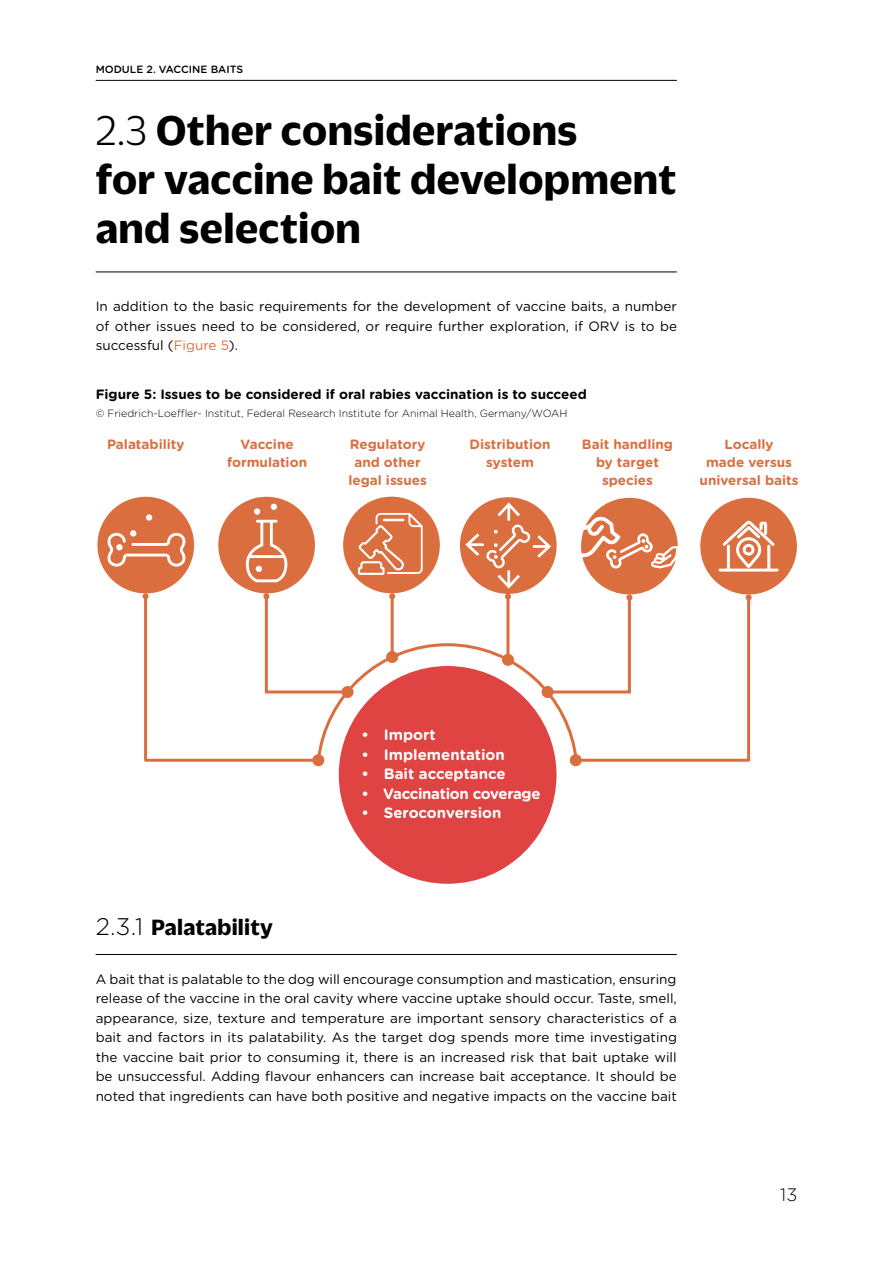
<style>
.page{position:relative;width:893px;height:1263px;background:#fff}
.page>*{position:absolute;margin:0;border:0;box-sizing:border-box;transform-origin:0 0}
.TITRES_Gros{font:700 45px/48.8px "Duplicate Sans";letter-spacing:.01em;color:#000}
.TITRES_Moyen__Encarts{font:700 24px "Duplicate Sans";letter-spacing:.01em;color:#000}
.t1{font:300 18px "Gotham Rounded";color:#000}
.COURANT{font:700 15px "Gotham Rounded";color:#fff}
.COURANT-2{font:700 15px "Gotham Rounded";letter-spacing:-.02em;color:#fff}
.COURANT-3{font:13.5px/19.5px "Gotham Rounded";color:#000;text-align:justify}
.COURANT-4{font:700 13.5px/18px "Gotham Rounded";color:#db6e3f;text-align:center}
._00-titulo_figuras_y_tablas{font:700 13.5px "Gotham Rounded";color:#000}
.NOTES{font:300 10.5px "Gotham Rounded";color:#000}
.t2{font:500 10.5px "Gotham Rounded";color:#000}
.s1{font-weight:300}
.s2{color:#db6e3f}
.s3{font-family:"Gotham Rounded";font-weight:300}
</style>
<div class="page">
<hr style="left:96px;top:80px;width:581px;height:1px;background:#000">
<hr style="left:96px;top:272px;width:581px;height:1px;background:#000">
<div style="left:97px;top:497px;width:97px;height:96px;background:#db6e3f;border-radius:50%"></div>
<div style="left:339px;top:666px;width:217px;height:218px;background:#df4443;border-radius:50%"></div>
<div style="left:570px;top:754px;width:12px;height:12px;background:#db6e3f;border-radius:50%"></div>
<div style="left:700px;top:498px;width:97px;height:96px;background:#db6e3f;border-radius:50%"></div>
<svg style="left:107px;top:498px;width:672px;height:267px"></svg>
<hr style="left:96px;top:954px;width:581px;height:1px;background:#000">
<p class="t2" style="left:96px;top:62px;width:149px">MODULE 2. VACCI NE BAITS</p>
<p class="TITRES_Gros" style="left:96px;top:102px;width:582px"><span class="s1">2.3</span> Other considerations<br>for vaccine bait development and selection</p>
<p class="COURANT-3" style="left:96px;top:296px;width:583px">In addition to the basic requirements for the development of vaccine baits, a number of other issues need to be considered, or require further exploration, if ORV is to be successful (<span class="s2">Figure 5</span>).</p>
<p class="_00-titulo_figuras_y_tablas" style="left:96px;top:384px;width:493px">Figure 5: Issues to be considered if oral rabies vaccination is to succeed</p>
<p class="NOTES" style="left:96px;top:406px;width:473px">© Friedrich-Loeffler- Institut, Federal Research Institute for Animal Health, Germany/WOAH</p>
<p class="COURANT-4" style="left:107px;top:434px;width:79px">Palatability</p>
<p class="COURANT-4" style="left:227px;top:434px;width:81px">Vaccine formulation</p>
<p class="COURANT-4" style="left:348px;top:434px;width:80px">Regulatory and other legal issues</p>
<p class="COURANT-4" style="left:469px;top:434px;width:83px">Distribution system</p>
<p class="COURANT-4" style="left:582px;top:434px;width:93px">Bait handling by target species</p>
<p class="COURANT-4" style="left:700px;top:434px;width:100px">Locally<br>made versus universal baits</p>
<p class="COURANT" style="left:361px;top:724px;width:76px">• Import</p>
<p class="COURANT" style="left:361px;top:743px;width:145px">• Implementation</p>
<p class="COURANT" style="left:361px;top:763px;width:146px">• Bait acceptance</p>
<p class="COURANT-2" style="left:361px;top:782px;width:181px">• Vaccination coverage</p>
<p class="COURANT" style="left:361px;top:802px;width:142px">• Seroconversion</p>
<p class="TITRES_Moyen__Encarts" style="left:96px;top:911px;width:179px"><span class="s3">2.3.1</span> Palatability</p>
<p class="COURANT-3" style="left:96px;top:969px;width:583px">A bait that is palatable to the dog will encourage consumption and mastication, ensuring release of the vaccine in the oral cavity where vaccine uptake should occur. Taste, smell, appearance, size, texture and temperature are important sensory characteristics of a bait and factors in its palatability. As the target dog spends more time investigating the vaccine bait prior to consuming it, there is an increased risk that bait uptake will be unsuccessful. Adding flavour enhancers can increase bait acceptance. It should be noted that ingredients can have both positive and negative impacts on the vaccine bait</p>
<h3 class="t1" style="left:780px;top:1182px;width:19px">13</h3>
</div>
